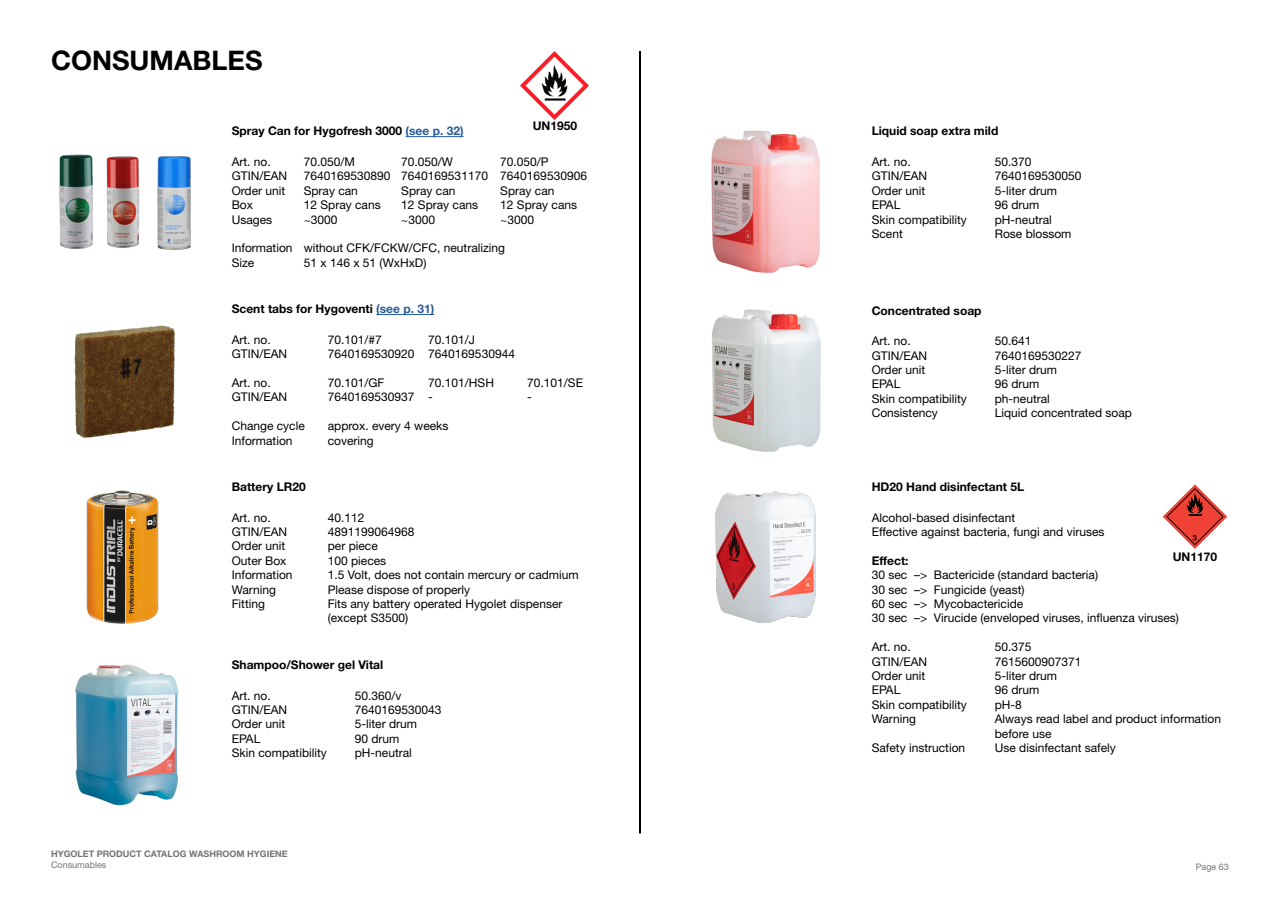
<style>
.page{position:relative;width:1280px;height:910px;background:#fff}
.page>*{position:absolute;margin:0;border:0;box-sizing:border-box;transform-origin:0 0}
.t1{font:700 27px "Helvetica Neue LT Std";color:#000}
.t2{font:12px/14.4px "Helvetica Neue LT Std";color:#000}
.t3{font:700 12px "Helvetica Neue LT Std";color:#000}
.t4{font:700 9px "Helvetica Neue LT Std";color:#757474}
.t5{font:9px "Helvetica Neue LT Std";color:#757474}
.s1{color:#275b9b}
</style>
<div class="page">
<img style="left:715px;top:491px;width:101px;height:132px">
<img style="left:59px;top:154px;width:81px;height:95px">
<img style="left:157px;top:156px;width:34px;height:94px">
<hr style="left:406px;top:136px;width:58px;height:1px;background:#275b9b">
<hr style="left:376px;top:314px;width:58px;height:1px;background:#275b9b">
<img style="left:74px;top:325px;width:101px;height:113px">
<svg style="left:1163px;top:484px;width:64px;height:65px"></svg>
<svg style="left:1166px;top:488px;width:57px;height:57px"></svg>
<img style="left:521px;top:51px;width:68px;height:68px">
<img style="left:86px;top:490px;width:73px;height:134px">
<div style="left:639px;top:51px;width:2px;height:782px;border:1px solid #000"></div>
<img style="left:75px;top:664px;width:104px;height:142px">
<img style="left:711px;top:130px;width:109px;height:143px">
<img style="left:712px;top:309px;width:109px;height:143px">
<h1 class="t1" style="left:51px;top:44px;width:213px">CONSUMABLES</h1>
<p class="t3" style="left:533px;top:118px;width:46px">UN1950</p>
<p class="t3" style="left:232px;top:124px;width:233px">Spray Can for Hygofresh 3000 <span class="s1">(see p. 32)</span></p>
<p class="t2" style="left:232px;top:154px;width:41px">Art. no.</p>
<p class="t2" style="left:304px;top:154px;width:53px">70.050/M</p>
<p class="t2" style="left:401px;top:154px;width:53px">70.050/W</p>
<p class="t2" style="left:500px;top:154px;width:50px">70.050/P</p>
<p class="t2" style="left:232px;top:169px;width:57px">GTIN/EAN</p>
<p class="t2" style="left:304px;top:169px;width:285px">7640169530890 7640169531170 7640169530906</p>
<p class="t2" style="left:232px;top:183px;width:55px">Order unit</p>
<p class="t2" style="left:304px;top:183px;width:56px">Spray can</p>
<p class="t2" style="left:401px;top:183px;width:56px">Spray can</p>
<p class="t2" style="left:500px;top:183px;width:56px">Spray can</p>
<p class="t2" style="left:232px;top:197px;width:23px">Box</p>
<p class="t2" style="left:304px;top:197px;width:78px">12 Spray cans</p>
<p class="t2" style="left:401px;top:197px;width:78px">12 Spray cans</p>
<p class="t2" style="left:500px;top:197px;width:78px">12 Spray cans</p>
<p class="t2" style="left:232px;top:212px;width:42px">Usages</p>
<p class="t2" style="left:304px;top:212px;width:35px">~3000</p>
<p class="t2" style="left:401px;top:212px;width:35px">~3000</p>
<p class="t2" style="left:500px;top:212px;width:35px">~3000</p>
<p class="t2" style="left:232px;top:241px;width:275px">Information without CFK/FCKW/CFC, neutralizing<br>Size</p>
<p class="t2" style="left:304px;top:255px;width:124px">51 x 146 x 51 (WxHxD)</p>
<p class="t3" style="left:232px;top:302px;width:204px">Scent tabs for Hygoventi <span class="s1">(see p. 31)</span></p>
<p class="t2" style="left:232px;top:332px;width:41px">Art. no.</p>
<p class="t2" style="left:328px;top:332px;width:56px">70.101/#7</p>
<p class="t2" style="left:428px;top:332px;width:48px">70.101/J</p>
<p class="t2" style="left:232px;top:347px;width:57px">GTIN/EAN</p>
<p class="t2" style="left:328px;top:347px;width:189px">7640169530920 7640169530944</p>
<p class="t2" style="left:232px;top:375px;width:41px">Art. no.</p>
<p class="t2" style="left:328px;top:375px;width:58px">70.101/GF</p>
<p class="t2" style="left:428px;top:375px;width:67px">70.101/HSH</p>
<p class="t2" style="left:527px;top:375px;width:57px">70.101/SE</p>
<p class="t2" style="left:232px;top:390px;width:57px">GTIN/EAN</p>
<p class="t2" style="left:328px;top:390px;width:107px">7640169530937 -</p>
<p class="t2" style="left:527px;top:390px;width:6px">-</p>
<p class="t2" style="left:232px;top:419px;width:75px">Change cycle</p>
<p class="t2" style="left:328px;top:419px;width:122px">approx. every 4 weeks</p>
<p class="t2" style="left:232px;top:433px;width:62px">Information</p>
<p class="t2" style="left:328px;top:433px;width:47px">covering</p>
<p class="t3" style="left:232px;top:479px;width:76px">Battery LR20</p>
<p class="t2" style="left:232px;top:510px;width:41px">Art. no.</p>
<p class="t2" style="left:328px;top:510px;width:38px">40.112</p>
<p class="t2" style="left:232px;top:524px;width:57px">GTIN/EAN</p>
<p class="t2" style="left:328px;top:524px;width:88px">4891199064968</p>
<p class="t2" style="left:232px;top:539px;width:55px">Order unit</p>
<p class="t2" style="left:328px;top:539px;width:52px">per piece</p>
<p class="t2" style="left:232px;top:553px;width:56px">Outer Box</p>
<p class="t2" style="left:328px;top:553px;width:60px">100 pieces</p>
<p class="t2" style="left:232px;top:568px;width:62px">Information</p>
<p class="t2" style="left:328px;top:568px;width:252px">1.5 Volt, does not contain mercury or cadmium</p>
<p class="t2" style="left:232px;top:582px;width:46px">Warning</p>
<p class="t2" style="left:328px;top:582px;width:144px">Please dispose of properly</p>
<p class="t2" style="left:232px;top:596px;width:35px">Fitting</p>
<p class="t2" style="left:328px;top:596px;width:236px">Fits any battery operated Hygolet dispenser (except S3500)</p>
<p class="t3" style="left:232px;top:657px;width:153px">Shampoo/Shower gel Vital</p>
<p class="t2" style="left:232px;top:688px;width:41px">Art. no.</p>
<p class="t2" style="left:355px;top:688px;width:48px">50.360/v</p>
<p class="t2" style="left:232px;top:702px;width:57px">GTIN/EAN</p>
<p class="t2" style="left:355px;top:702px;width:88px">7640169530043</p>
<p class="t2" style="left:232px;top:717px;width:55px">Order unit</p>
<p class="t2" style="left:355px;top:717px;width:64px">5-liter drum</p>
<p class="t2" style="left:232px;top:731px;width:30px">EPAL</p>
<p class="t2" style="left:355px;top:731px;width:46px">90 drum</p>
<p class="t2" style="left:232px;top:745px;width:97px">Skin compatibility</p>
<p class="t2" style="left:355px;top:745px;width:59px">pH-neutral</p>
<p class="t4" style="left:51px;top:848px;width:238px">HYGOLET PRODUCT CATALOG WASHROOM HYGIENE</p>
<p class="t5" style="left:51px;top:859px;width:57px">Consumables</p>
<p class="t3" style="left:872px;top:124px;width:128px">Liquid soap extra mild</p>
<p class="t2" style="left:872px;top:154px;width:41px">Art. no.</p>
<p class="t2" style="left:995px;top:154px;width:38px">50.370</p>
<p class="t2" style="left:872px;top:169px;width:57px">GTIN/EAN</p>
<p class="t2" style="left:995px;top:169px;width:88px">7640169530050</p>
<p class="t2" style="left:872px;top:183px;width:55px">Order unit</p>
<p class="t2" style="left:995px;top:183px;width:64px">5-liter drum</p>
<p class="t2" style="left:872px;top:197px;width:30px">EPAL</p>
<p class="t2" style="left:995px;top:197px;width:46px">96 drum</p>
<p class="t2" style="left:872px;top:212px;width:97px">Skin compatibility</p>
<p class="t2" style="left:995px;top:212px;width:59px">pH-neutral</p>
<p class="t2" style="left:872px;top:226px;width:33px">Scent</p>
<p class="t2" style="left:995px;top:226px;width:78px">Rose blossom</p>
<p class="t3" style="left:872px;top:303px;width:111px">Concentrated soap</p>
<p class="t2" style="left:872px;top:334px;width:41px">Art. no.</p>
<p class="t2" style="left:995px;top:334px;width:38px">50.641</p>
<p class="t2" style="left:872px;top:348px;width:57px">GTIN/EAN</p>
<p class="t2" style="left:995px;top:348px;width:88px">7640169530227</p>
<p class="t2" style="left:872px;top:362px;width:55px">Order unit</p>
<p class="t2" style="left:995px;top:362px;width:64px">5-liter drum</p>
<p class="t2" style="left:872px;top:377px;width:30px">EPAL</p>
<p class="t2" style="left:995px;top:377px;width:46px">96 drum</p>
<p class="t2" style="left:872px;top:391px;width:97px">Skin compatibility</p>
<p class="t2" style="left:995px;top:391px;width:57px">ph-neutral</p>
<p class="t2" style="left:872px;top:406px;width:68px">Consistency</p>
<p class="t2" style="left:995px;top:406px;width:139px">Liquid concentrated soap</p>
<p class="t3" style="left:872px;top:479px;width:154px">HD20 Hand disinfectant 5L</p>
<p class="t2" style="left:872px;top:510px;width:234px">Alcohol-based disinfectant<br>Effective against bacteria, fungi and viruses</p>
<p class="t3" style="left:872px;top:553px;width:38px">Effect:</p>
<p class="t2" style="left:872px;top:568px;width:309px">30 sec –&gt; Bactericide (standard bacteria)<br>30 sec –&gt; Fungicide (yeast)<br>60 sec –&gt; Mycobactericide<br>30 sec –&gt; Virucide (enveloped viruses, influenza viruses)</p>
<p class="t2" style="left:872px;top:640px;width:41px">Art. no.</p>
<p class="t2" style="left:995px;top:640px;width:38px">50.375</p>
<p class="t2" style="left:872px;top:654px;width:57px">GTIN/EAN</p>
<p class="t2" style="left:995px;top:654px;width:88px">7615600907371</p>
<p class="t2" style="left:872px;top:668px;width:55px">Order unit</p>
<p class="t2" style="left:995px;top:668px;width:64px">5-liter drum</p>
<p class="t2" style="left:872px;top:683px;width:30px">EPAL</p>
<p class="t2" style="left:995px;top:683px;width:46px">96 drum</p>
<p class="t2" style="left:872px;top:697px;width:97px">Skin compatibility</p>
<p class="t2" style="left:995px;top:697px;width:29px">pH-8</p>
<p class="t2" style="left:872px;top:712px;width:46px">Warning</p>
<p class="t2" style="left:995px;top:712px;width:228px">Always read label and product information before use</p>
<p class="t2" style="left:872px;top:740px;width:95px">Safety instruction</p>
<p class="t2" style="left:995px;top:740px;width:123px">Use disinfectant safely</p>
<p class="t3" style="left:1173px;top:549px;width:46px">UN1170</p>
<p class="t5" style="left:1196px;top:861px;width:35px">Page 63</p>
</div>
